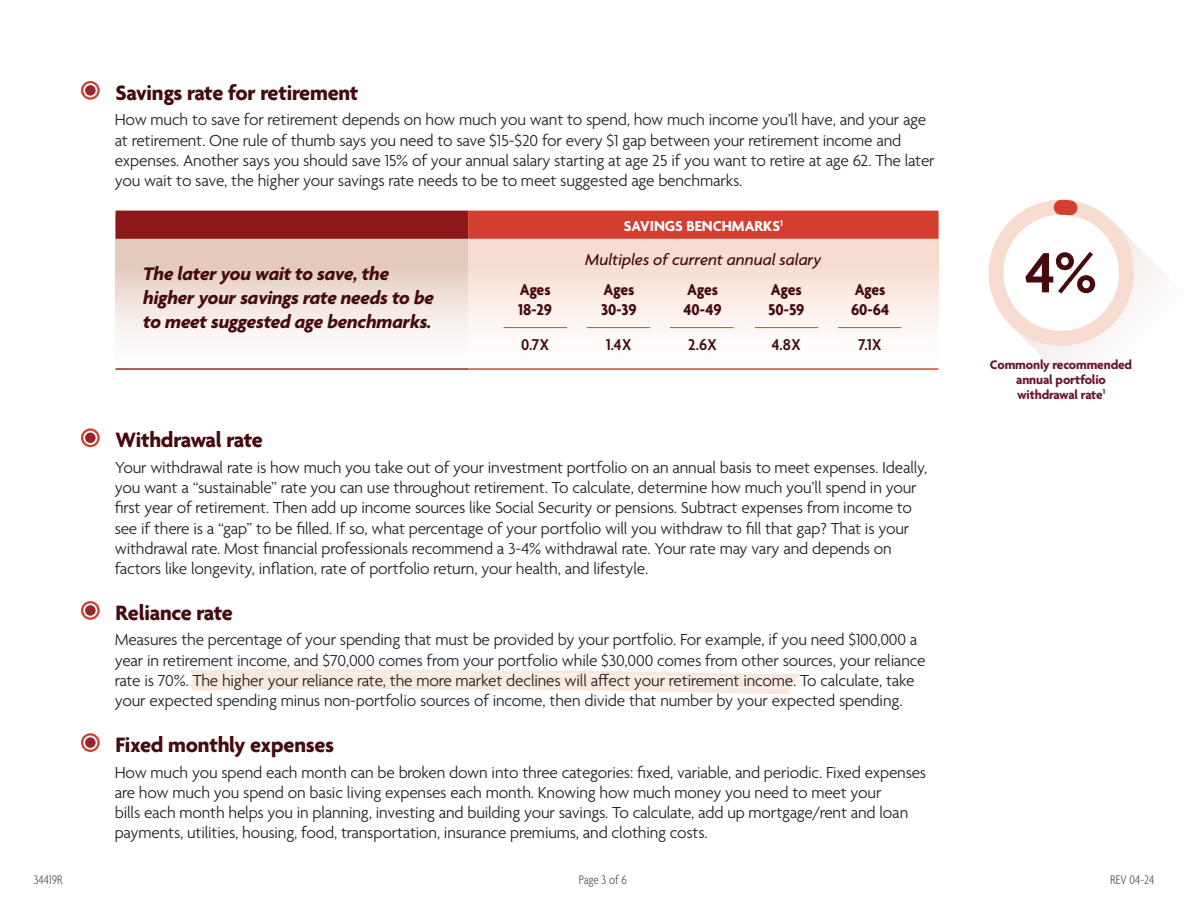
<style>
.page{position:relative;width:1188px;height:918px;background:#fff}
.page>*{position:absolute;margin:0;border:0;box-sizing:border-box;transform-origin:0 0}
.t1{font:600 61.5px "Agenda";color:#450b0f}
.t2{font:700 22.5px "Agenda";letter-spacing:-.01em;color:#450b0f}
.t3{font:italic 700 19.65px/24px "Agenda";letter-spacing:-.01em;color:#450b0f}
.t4{font:300 17.25px/20.2px "Agenda";letter-spacing:-.01em;color:#231f20}
.t5{font:700 16.95px/19.6px "Agenda";color:#450b0f;scale:.94 1}
.t6{font:italic 500 16.95px "Agenda";color:#450b0f}
.t7{font:600 16.95px "Agenda";color:#450b0f;scale:.94 1}
.t8{font:700 15.45px "Agenda";color:#fff}
.t9{font:700 13.5px/15px "Agenda";letter-spacing:-.01em;color:#691931;text-align:center}
.t10{font:300 condensed 13.5px "Agenda";color:#57585a}
</style>
<div class="page">
<svg style="left:81px;top:428px;width:19px;height:19px"></svg>
<div style="left:84px;top:432px;width:13px;height:12px;background:#96262b;border-radius:50%"></div>
<div style="left:83px;top:431px;width:14px;height:14px;border:2px solid #fff;border-radius:50%"></div>
<svg style="left:81px;top:601px;width:19px;height:19px"></svg>
<div style="left:84px;top:604px;width:13px;height:13px;background:#96262b;border-radius:50%"></div>
<div style="left:83px;top:603px;width:14px;height:15px;border:2px solid #fff;border-radius:50%"></div>
<svg style="left:81px;top:733px;width:19px;height:19px"></svg>
<div style="left:84px;top:736px;width:13px;height:13px;background:#96262b;border-radius:50%"></div>
<div style="left:83px;top:736px;width:14px;height:14px;border:2px solid #fff;border-radius:50%"></div>
<svg style="left:189px;top:669px;width:611px;height:25px"></svg>
<svg style="left:989px;top:199px;width:172px;height:174px"></svg>
<svg style="left:468px;top:239px;width:471px;height:90px;background:#f8e6de"></svg>
<svg style="left:116px;top:239px;width:352px;height:98px;background:#ecdbd3"></svg>
<div style="left:116px;top:211px;width:352px;height:28px;background:#8e171a"></div>
<div style="left:468px;top:211px;width:471px;height:28px;background:#d33e2f"></div>
<hr style="left:116px;top:368px;width:352px;height:2px;background:#8e171a">
<hr style="left:468px;top:368px;width:471px;height:2px;background:#d33e2f">
<hr style="left:504px;top:327px;width:63px;height:1px;background:#d33e2f">
<hr style="left:587px;top:327px;width:63px;height:1px;background:#d33e2f">
<hr style="left:670px;top:327px;width:63px;height:1px;background:#d33e2f">
<hr style="left:755px;top:327px;width:63px;height:1px;background:#d33e2f">
<hr style="left:838px;top:327px;width:63px;height:1px;background:#d33e2f">
<svg style="left:81px;top:81px;width:19px;height:19px"></svg>
<div style="left:84px;top:84px;width:13px;height:13px;background:#96262b;border-radius:50%"></div>
<div style="left:83px;top:83px;width:14px;height:14px;border:2px solid #fff;border-radius:50%"></div>
<p class="t2" style="left:115px;top:80px;width:245px">Savings rate for retirement</p>
<p class="t4" style="left:115px;top:111px;width:821px">How much to save for retirement depends on how much you want to spend, how much income you’ll have, and your age at retirement. One rule of thumb says you need to save $15-$20 for every $1 gap between your retirement income and expenses. Another says you should save 15% of your annual salary starting at age 25 if you want to retire at age 62. The later you wait to save, the higher your savings rate needs to be to meet suggested age benchmarks.</p>
<p class="t3" style="left:143px;top:263px;width:292px">The later you wait to save, the higher your savings rate needs to be to meet suggested age benchmarks.</p>
<p class="t5" style="left:520px;top:281px;width:34px">Ages</p>
<p class="t5" style="left:518px;top:301px;width:38px">18-29</p>
<p class="t8" style="left:624px;top:217px;width:161px">SAVINGS BENCHMARKS<sup>1</sup></p>
<p class="t6" style="left:585px;top:249px;width:238px">Multiples of current annual salary</p>
<p class="t5" style="left:601px;top:281px;width:40px">Ages<br>30-39</p>
<p class="t5" style="left:683px;top:281px;width:42px">Ages<br>40-49</p>
<p class="t5" style="left:768px;top:281px;width:40px">Ages<br>50-59</p>
<p class="t5" style="left:851px;top:281px;width:42px">Ages<br>60-64</p>
<p class="t7" style="left:521px;top:336px;width:32px">0.7X</p>
<p class="t7" style="left:606px;top:336px;width:29px">1.4X</p>
<p class="t7" style="left:688px;top:336px;width:32px">2.6X</p>
<p class="t7" style="left:772px;top:336px;width:33px">4.8X</p>
<p class="t7" style="left:859px;top:336px;width:26px">7.1X</p>
<p class="t2" style="left:115px;top:428px;width:149px">Withdrawal rate</p>
<p class="t4" style="left:115px;top:458px;width:814px">Your withdrawal rate is how much you take out of your investment portfolio on an annual basis to meet expenses. Ideally, you want a “sustainable” rate you can use throughout retirement. To calculate, determine how much you’ll spend in your first year of retirement. Then add up income sources like Social Security or pensions. Subtract expenses from income to see if there is a “gap” to be filled. If so, what percentage of your portfolio will you withdraw to fill that gap? That is your withdrawal rate. Most financial professionals recommend a 3-4% withdrawal rate. Your rate may vary and depends on factors like longevity, inflation, rate of portfolio return, your health, and lifestyle.</p>
<p class="t2" style="left:115px;top:601px;width:119px">Reliance rate</p>
<p class="t4" style="left:115px;top:631px;width:812px">Measures the percentage of your spending that must be provided by your portfolio. For example, if you need $100,000 a year in retirement income, and $70,000 comes from your portfolio while $30,000 comes from other sources, your reliance rate is 70%. The higher your reliance rate, the more market declines will affect your retirement income. To calculate, take your expected spending minus non-portfolio sources of income, then divide that number by your expected spending.</p>
<p class="t2" style="left:115px;top:733px;width:220px">Fixed monthly expenses</p>
<p class="t4" style="left:115px;top:763px;width:813px">How much you spend each month can be broken down into three categories: fixed, variable, and periodic. Fixed expenses are how much you spend on basic living expenses each month. Knowing how much money you need to meet your<br>bills each month helps you in planning, investing and building your savings. To calculate, add up mortgage/rent and loan payments, utilities, housing, food, transportation, insurance premiums, and clothing costs.</p>
<p class="t1" style="left:1025px;top:240px;width:74px">4%</p>
<p class="t9" style="left:990px;top:358px;width:144px">Commonly recommended annual portfolio withdrawal rate<sup>1</sup></p>
<p class="t10" style="left:34px;top:873px;width:30px">34419R</p>
<p class="t10" style="left:579px;top:873px;width:49px">Page 3 of 6</p>
<p class="t10" style="left:1110px;top:873px;width:45px">REV 04-24</p>
</div>
